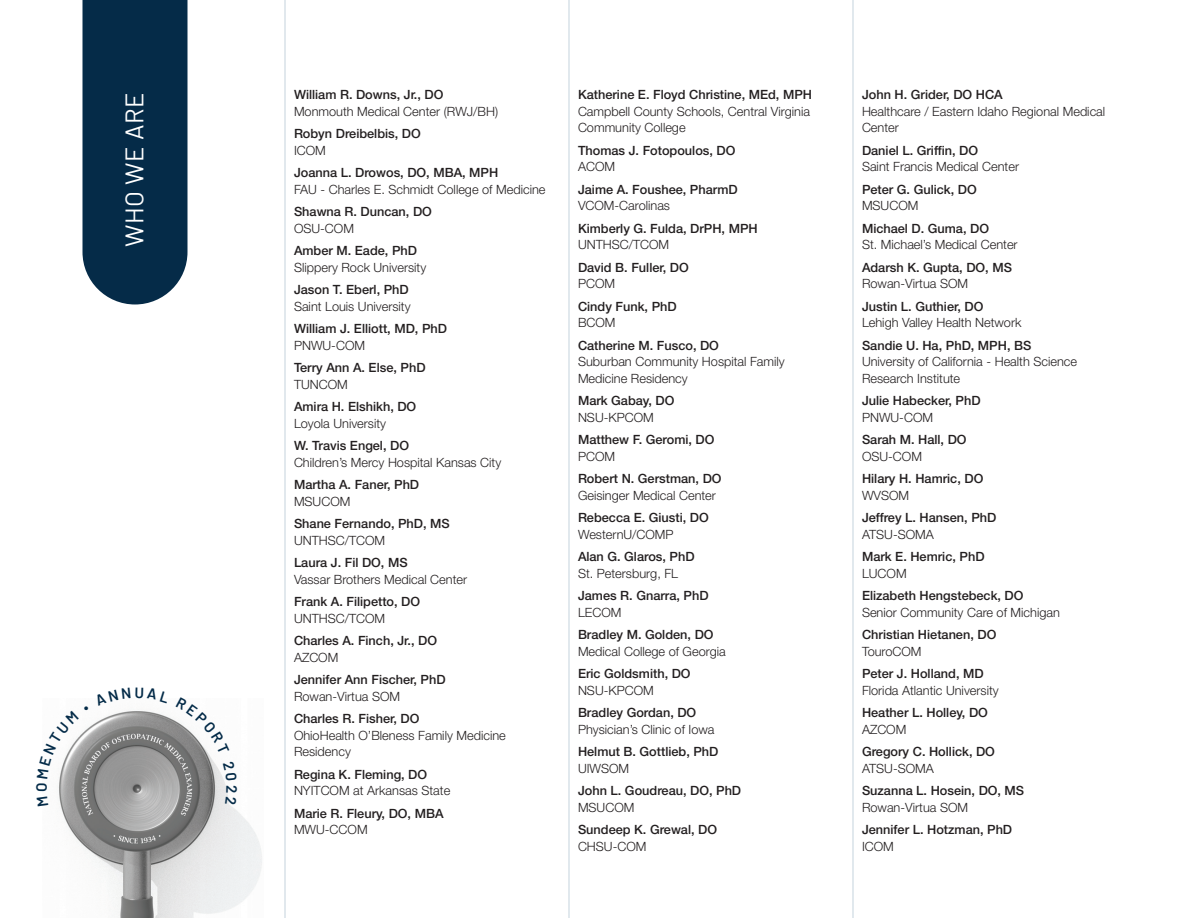
<style>
.page{position:relative;width:1188px;height:918px;background:#fff}
.page>*{position:absolute;margin:0;border:0;box-sizing:border-box;transform-origin:0 0}
.t1{font:25.5px "Barlow";letter-spacing:.02em;color:#fff}
.t2{font:500 12.75px "Helvetica Neue LT Std";color:#231f20}
.t3{font:300 12.75px/16.5px "Helvetica Neue LT Std";color:#231f20}
</style>
<div class="page">
<img style="left:60px;top:711px;width:202px;height:207px">
<div style="left:82px;top:0;width:106px;height:304px;background:#052b48"></div>
<hr style="left:853px;top:0;width:1px;height:918px;background:#c4d3dd">
<hr style="left:569px;top:0;width:1px;height:918px;background:#c4d3dd">
<hr style="left:285px;top:0;width:1px;height:918px;background:#c4d3dd">
<svg style="left:58px;top:711px;width:31px;height:95px"></svg>
<svg style="left:176px;top:711px;width:54px;height:43px"></svg>
<svg style="left:223px;top:761px;width:14px;height:43px"></svg>
<p class="t1" style="left:120px;top:247px;width:156px;rotate:-90deg">WHO WE ARE</p>
<p class="t2" style="left:294px;top:90px;width:151px">William R. Downs, Jr., DO</p>
<p class="t3" style="left:294px;top:104px;width:206px">Monmouth Medical Center (RWJ/BH)</p>
<p class="t2" style="left:294px;top:129px;width:128px">Robyn Dreibelbis, DO</p>
<p class="t3" style="left:294px;top:143px;width:33px">ICOM</p>
<p class="t2" style="left:294px;top:168px;width:206px">Joanna L. Drowos, DO, MBA, MPH</p>
<p class="t3" style="left:294px;top:182px;width:253px">FAU - Charles E. Schmidt College of Medicine</p>
<p class="t2" style="left:294px;top:207px;width:139px">Shawna R. Duncan, DO</p>
<p class="t3" style="left:294px;top:221px;width:61px">OSU-COM</p>
<p class="t2" style="left:294px;top:246px;width:125px">Amber M. Eade, PhD</p>
<p class="t3" style="left:294px;top:260px;width:134px">Slippery Rock University</p>
<p class="t2" style="left:294px;top:285px;width:116px">Jason T. Eberl, PhD</p>
<p class="t3" style="left:294px;top:299px;width:118px">Saint Louis University</p>
<p class="t2" style="left:294px;top:324px;width:155px">William J. Elliott, MD, PhD</p>
<p class="t3" style="left:294px;top:338px;width:73px">PNWU-COM</p>
<p class="t2" style="left:294px;top:363px;width:133px">Terry Ann A. Else, PhD</p>
<p class="t3" style="left:294px;top:377px;width:55px">TUNCOM</p>
<p class="t2" style="left:294px;top:402px;width:124px">Amira H. Elshikh, DO</p>
<p class="t3" style="left:294px;top:416px;width:94px">Loyola University</p>
<p class="t2" style="left:294px;top:441px;width:117px">W. Travis Engel, DO</p>
<p class="t3" style="left:294px;top:455px;width:209px">Children’s Mercy Hospital Kansas City</p>
<p class="t2" style="left:294px;top:480px;width:127px">Martha A. Faner, PhD</p>
<p class="t3" style="left:294px;top:494px;width:58px">MSUCOM</p>
<p class="t2" style="left:294px;top:519px;width:157px">Shane Fernando, PhD, MS</p>
<p class="t3" style="left:294px;top:533px;width:93px">UNTHSC/TCOM</p>
<p class="t2" style="left:294px;top:558px;width:115px">Laura J. Fil DO, MS</p>
<p class="t3" style="left:294px;top:572px;width:175px">Vassar Brothers Medical Center</p>
<p class="t2" style="left:294px;top:597px;width:128px">Frank A. Filipetto, DO</p>
<p class="t3" style="left:294px;top:611px;width:93px">UNTHSC/TCOM</p>
<p class="t2" style="left:294px;top:636px;width:145px">Charles A. Finch, Jr., DO</p>
<p class="t3" style="left:294px;top:650px;width:46px">AZCOM</p>
<p class="t2" style="left:294px;top:675px;width:153px">Jennifer Ann Fischer, PhD</p>
<p class="t3" style="left:294px;top:689px;width:108px">Rowan-Virtua SOM</p>
<p class="t2" style="left:294px;top:714px;width:127px">Charles R. Fisher, DO</p>
<p class="t3" style="left:294px;top:728px;width:213px">OhioHealth O’Bleness Family Medicine<br>Residency</p>
<p class="t2" style="left:294px;top:769px;width:135px">Regina K. Fleming, DO</p>
<p class="t3" style="left:294px;top:784px;width:158px">NYITCOM at Arkansas State</p>
<p class="t2" style="left:294px;top:809px;width:151px">Marie R. Fleury, DO, MBA</p>
<p class="t3" style="left:294px;top:823px;width:75px">MWU-CCOM</p>
<p class="t2" style="left:578px;top:90px;width:236px">Katherine E. Floyd Christine, MEd, MPH</p>
<p class="t3" style="left:578px;top:104px;width:233px">Campbell County Schools, Central Virginia<br>Community College</p>
<p class="t2" style="left:578px;top:146px;width:159px">Thomas J. Fotopoulos, DO</p>
<p class="t3" style="left:578px;top:160px;width:39px">ACOM</p>
<p class="t2" style="left:578px;top:185px;width:161px">Jaime A. Foushee, PharmD</p>
<p class="t3" style="left:578px;top:199px;width:94px">VCOM-Carolinas</p>
<p class="t2" style="left:578px;top:224px;width:181px">Kimberly G. Fulda, DrPH, MPH</p>
<p class="t3" style="left:578px;top:238px;width:93px">UNTHSC/TCOM</p>
<p class="t2" style="left:578px;top:263px;width:112px">David B. Fuller, DO</p>
<p class="t3" style="left:578px;top:277px;width:39px">PCOM</p>
<p class="t2" style="left:578px;top:302px;width:100px">Cindy Funk, PhD</p>
<p class="t3" style="left:578px;top:316px;width:39px">BCOM</p>
<p class="t2" style="left:578px;top:341px;width:143px">Catherine M. Fusco, DO</p>
<p class="t3" style="left:578px;top:355px;width:208px">Suburban Community Hospital Family<br>Medicine Residency</p>
<p class="t2" style="left:578px;top:396px;width:98px">Mark Gabay, DO</p>
<p class="t3" style="left:578px;top:410px;width:77px">NSU-KPCOM</p>
<p class="t2" style="left:578px;top:435px;width:138px">Matthew F. Geromi, DO</p>
<p class="t3" style="left:578px;top:449px;width:39px">PCOM</p>
<p class="t2" style="left:578px;top:474px;width:145px">Robert N. Gerstman, DO</p>
<p class="t3" style="left:578px;top:488px;width:139px">Geisinger Medical Center</p>
<p class="t2" style="left:578px;top:513px;width:132px">Rebecca E. Giusti, DO</p>
<p class="t3" style="left:578px;top:527px;width:97px">WesternU/COMP</p>
<p class="t2" style="left:578px;top:552px;width:118px">Alan G. Glaros, PhD</p>
<p class="t3" style="left:578px;top:566px;width:102px">St. Petersburg, FL</p>
<p class="t2" style="left:578px;top:591px;width:132px">James R. Gnarra, PhD</p>
<p class="t3" style="left:578px;top:605px;width:45px">LECOM</p>
<p class="t2" style="left:578px;top:630px;width:137px">Bradley M. Golden, DO</p>
<p class="t3" style="left:578px;top:644px;width:149px">Medical College of Georgia</p>
<p class="t2" style="left:578px;top:669px;width:114px">Eric Goldsmith, DO</p>
<p class="t3" style="left:578px;top:683px;width:77px">NSU-KPCOM</p>
<p class="t2" style="left:578px;top:708px;width:120px">Bradley Gordan, DO</p>
<p class="t3" style="left:578px;top:722px;width:138px">Physician’s Clinic of Iowa</p>
<p class="t2" style="left:578px;top:747px;width:142px">Helmut B. Gottlieb, PhD</p>
<p class="t3" style="left:578px;top:761px;width:53px">UIWSOM</p>
<p class="t2" style="left:578px;top:786px;width:165px">John L. Goudreau, DO, PhD</p>
<p class="t3" style="left:578px;top:800px;width:58px">MSUCOM</p>
<p class="t2" style="left:578px;top:825px;width:141px">Sundeep K. Grewal, DO</p>
<p class="t3" style="left:578px;top:839px;width:70px">CHSU-COM</p>
<p class="t2" style="left:862px;top:90px;width:142px">John H. Grider, DO HCA</p>
<p class="t3" style="left:862px;top:104px;width:245px">Healthcare / Eastern Idaho Regional Medical<br>Center</p>
<p class="t2" style="left:862px;top:146px;width:118px">Daniel L. Griffin, DO</p>
<p class="t3" style="left:862px;top:160px;width:159px">Saint Francis Medical Center</p>
<p class="t2" style="left:862px;top:185px;width:116px">Peter G. Gulick, DO</p>
<p class="t3" style="left:862px;top:199px;width:58px">MSUCOM</p>
<p class="t2" style="left:862px;top:224px;width:129px">Michael D. Guma, DO</p>
<p class="t3" style="left:862px;top:238px;width:157px">St. Michael’s Medical Center</p>
<p class="t2" style="left:862px;top:263px;width:151px">Adarsh K. Gupta, DO, MS</p>
<p class="t3" style="left:862px;top:277px;width:108px">Rowan-Virtua SOM</p>
<p class="t2" style="left:862px;top:302px;width:123px">Justin L. Guthier, DO</p>
<p class="t3" style="left:862px;top:316px;width:161px">Lehigh Valley Health Network</p>
<p class="t2" style="left:862px;top:341px;width:171px">Sandie U. Ha, PhD, MPH, BS</p>
<p class="t3" style="left:862px;top:355px;width:217px">University of California - Health Science<br>Research Institute</p>
<p class="t2" style="left:862px;top:396px;width:120px">Julie Habecker, PhD</p>
<p class="t3" style="left:862px;top:410px;width:73px">PNWU-COM</p>
<p class="t2" style="left:862px;top:435px;width:106px">Sarah M. Hall, DO</p>
<p class="t3" style="left:862px;top:449px;width:61px">OSU-COM</p>
<p class="t2" style="left:862px;top:474px;width:123px">Hilary H. Hamric, DO</p>
<p class="t3" style="left:862px;top:488px;width:49px">WVSOM</p>
<p class="t2" style="left:862px;top:513px;width:136px">Jeffrey L. Hansen, PhD</p>
<p class="t3" style="left:862px;top:527px;width:73px">ATSU-SOMA</p>
<p class="t2" style="left:862px;top:552px;width:124px">Mark E. Hemric, PhD</p>
<p class="t3" style="left:862px;top:566px;width:46px">LUCOM</p>
<p class="t2" style="left:862px;top:591px;width:163px">Elizabeth Hengstebeck, DO</p>
<p class="t3" style="left:862px;top:605px;width:199px">Senior Community Care of Michigan</p>
<p class="t2" style="left:862px;top:630px;width:136px">Christian Hietanen, DO</p>
<p class="t3" style="left:862px;top:644px;width:61px">TouroCOM</p>
<p class="t2" style="left:862px;top:669px;width:123px">Peter J. Holland, MD</p>
<p class="t3" style="left:862px;top:683px;width:138px">Florida Atlantic University</p>
<p class="t2" style="left:862px;top:708px;width:127px">Heather L. Holley, DO</p>
<p class="t3" style="left:862px;top:722px;width:46px">AZCOM</p>
<p class="t2" style="left:862px;top:747px;width:134px">Gregory C. Hollick, DO</p>
<p class="t3" style="left:862px;top:761px;width:73px">ATSU-SOMA</p>
<p class="t2" style="left:862px;top:786px;width:164px">Suzanna L. Hosein, DO, MS</p>
<p class="t3" style="left:862px;top:800px;width:108px">Rowan-Virtua SOM</p>
<p class="t2" style="left:862px;top:825px;width:152px">Jennifer L. Hotzman, PhD</p>
<p class="t3" style="left:862px;top:839px;width:33px">ICOM</p>
</div>
